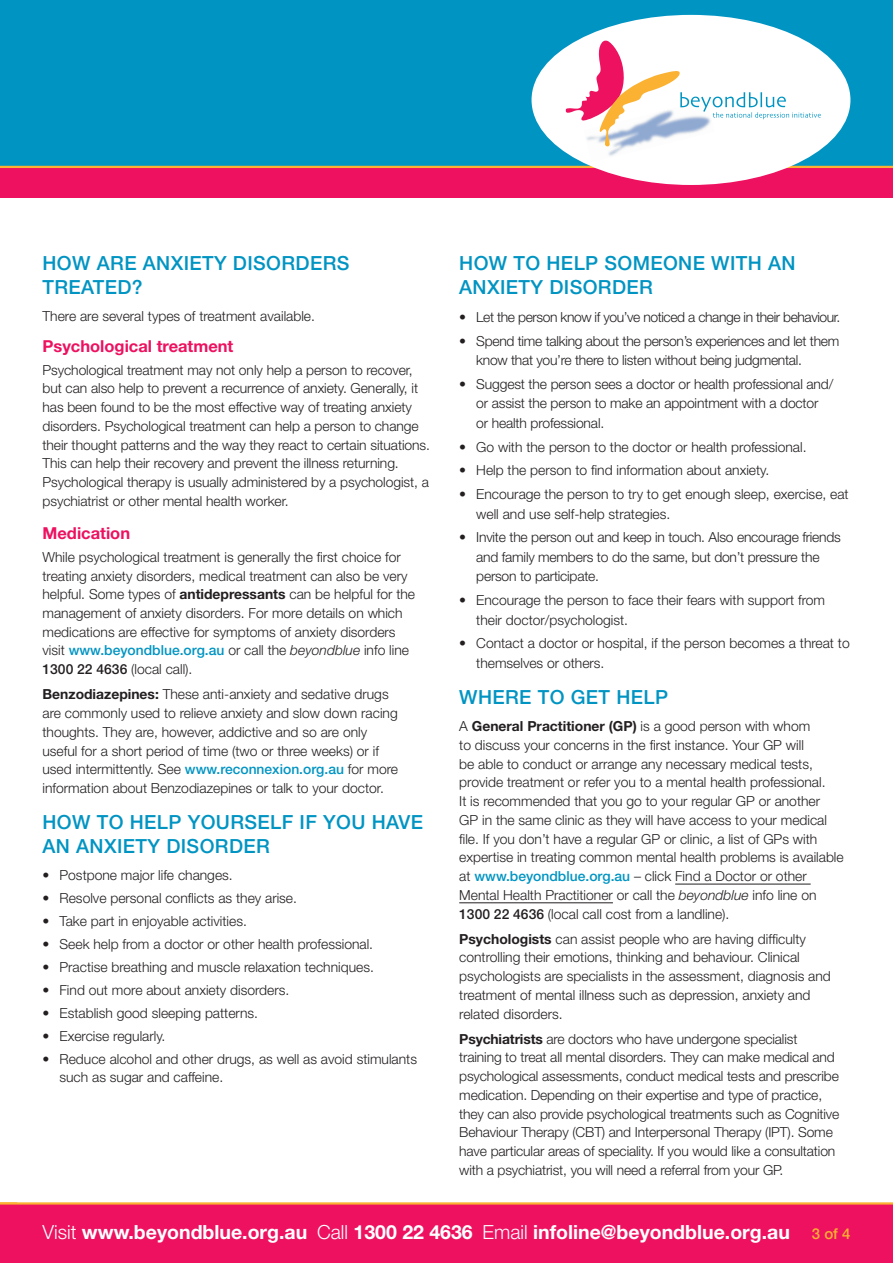
<style>
.page{position:relative;width:893px;height:1263px;background:#fff}
.page>*{position:absolute;margin:0;border:0;box-sizing:border-box;transform-origin:0 0}
.t1{font:500 19.5px/23.4px "Helvetica Neue";letter-spacing:.02em;color:#0094c3}
.t2{font:700 19.5px "Helvetica Neue";color:#fff}
.t3{font:700 16.5px "Helvetica Neue";color:#ed1160}
.t4{font:300 13.8px/18.8px "Helvetica Neue";color:#231f20}
.t5{font:300 13.8px/19.5px "Helvetica Neue";letter-spacing:-.02em;color:#231f20}
.t6{font:300 13.8px "Helvetica Neue";letter-spacing:-.03em;color:#231f20}
.s1{font-weight:700}
.s2{font-weight:500;color:#0094c3}
.s3{font-style:italic}
.s4{font-weight:500}
.s5{font-weight:300}
.s6{font-weight:500;font-size:15px;color:#fbb131}
</style>
<div class="page">
<div style="left:0;top:0;width:893px;height:167px;background:#0094c3"></div>
<div style="left:0;top:167px;width:893px;height:31px;background:#ed1160"></div>
<hr style="left:0;top:166px;width:893px;height:2px;background:#fbb131">
<div style="left:531px;top:15px;width:319px;height:170px;background:#fff;border-radius:50%"></div>
<img style="left:608px;top:147px;width:18px;height:9px">
<svg style="left:566px;top:40px;width:255px;height:107px"></svg>
<div style="left:0;top:1203px;width:893px;height:60px;background:#ed1160"></div>
<hr style="left:0;top:1202px;width:893px;height:2px;background:#fbb131">
<hr style="left:675px;top:884px;width:136px;height:1px;background:#231f20">
<hr style="left:459px;top:902px;width:154px;height:1px;background:#231f20">
<h1 class="t1" style="left:43px;top:251px;width:307px">HOW ARE ANXIETY DISORDERS<br>TREATE</h1>
<h1 class="t1" style="left:117px;top:275px;width:27px">D?</h1>
<p class="t4" style="left:43px;top:306px;width:274px">There are several types of treatment available.</p>
<p class="t3" style="left:43px;top:336px;width:192px">Psychological treatment</p>
<p class="t4" style="left:43px;top:360px;width:389px">Psychological treatment may not only help a person to recover, but can also help to prevent a recurrence of anxiety. Generally, it has been found to be the most effective way of treating anxiety disorders. Psychological treatment can help a person to change their thought patterns and the way they react to certain situations.<br>This can help their recovery and prevent the illness returning.<br>Psychological therapy is usually administered by a psychologist, a psychiatrist or other mental health worker.</p>
<p class="t3" style="left:43px;top:523px;width:89px">Medication</p>
<p class="t4" style="left:43px;top:547px;width:374px">While psychological treatment is generally the first choice for treating anxiety disorders, medical treatment can also be very helpful. Some types of <span class="s1">antidepressants</span> can be helpful for the management of anxiety disorders. For more details on which medications are effective for symptoms of anxiety disorders visit <span class="s2">www.beyondblue.org.au</span> or call the <span class="s3">beyondblue</span> info line <span class="s4">1300 22 4636</span> (local call).</p>
<p class="t4" style="left:43px;top:685px;width:357px"><span class="s1">Benzodiazepines:</span> These anti-anxiety and sedative drugs are commonly used to relieve anxiety and slow down racing thoughts. They are, however, addictive and so are only useful for a short period of time (two or three weeks) or if used intermittently. See <span class="s2">www.reconnexion.org.au</span> for more information about Benzodiazepines or talk to your doctor.</p>
<h1 class="t1" style="left:43px;top:810px;width:380px">HOW TO HELP YOURSELF IF YOU HAVE<br>AN ANXIETY DISORDER</h1>
<p class="t4" style="left:43px;top:865px;width:192px">• Postpone major life changes.</p>
<p class="t4" style="left:43px;top:888px;width:256px">• Resolve personal conflicts as they arise.</p>
<p class="t4" style="left:43px;top:911px;width:206px">• Take part in enjoyable activities.</p>
<p class="t4" style="left:43px;top:934px;width:332px">• Seek help from a doctor or other health professional.</p>
<p class="t4" style="left:43px;top:957px;width:333px">• Practise breathing and muscle relaxation techniques.</p>
<p class="t4" style="left:43px;top:980px;width:248px">• Find out more about anxiety disorders.</p>
<p class="t4" style="left:43px;top:1003px;width:217px">• Establish good sleeping patterns.</p>
<p class="t4" style="left:43px;top:1026px;width:124px">• Exercise regularly.</p>
<p class="t4" style="left:60px;top:1049px;width:359px;text-indent:-17px">• Reduce alcohol and other drugs, as well as avoid stimulants such as sugar and caffeine.</p>
<h1 class="t1" style="left:459px;top:251px;width:338px">HOW TO HELP SOMEONE WITH AN<br>ANXIETY DISORDER</h1>
<p class="t6" style="left:459px;top:308px;width:383px">• Let the person know if you’ve noticed a change in their behaviour.</p>
<p class="t5" style="left:476px;top:331px;width:365px;text-indent:-17px">• Spend time talking about the person’s experiences and let them know that you’re there to listen without being judgmental.</p>
<p class="t4" style="left:476px;top:374px;width:359px;line-height:19.5px;text-indent:-17px">• Suggest the person sees a doctor or health professional and/ or assist the person to make an appointment with a doctor or health professional.</p>
<p class="t4" style="left:459px;top:437px;width:349px">• Go with the person to the doctor or health professional.</p>
<p class="t4" style="left:459px;top:461px;width:311px">• Help the person to find information about anxiety.</p>
<p class="t4" style="left:476px;top:484px;width:374px;line-height:19.5px;text-indent:-17px">• Encourage the person to try to get enough sleep, exercise, eat well and use self-help strategies.</p>
<p class="t4" style="left:476px;top:527px;width:366px;line-height:19.5px;text-indent:-17px">• Invite the person out and keep in touch. Also encourage friends and family members to do the same, but don’t pressure the person to participate.</p>
<p class="t4" style="left:476px;top:590px;width:350px;line-height:19.5px;text-indent:-17px">• Encourage the person to face their fears with support from their doctor/psychologist.</p>
<p class="t4" style="left:476px;top:633px;width:375px;line-height:19.5px;text-indent:-17px">• Contact a doctor or hospital, if the person becomes a threat to themselves or others.</p>
<h1 class="t1" style="left:459px;top:685px;width:210px">WHERE TO GET HELP</h1>
<p class="t4" style="left:459px;top:717px;width:386px">A <span class="s1">General Practitioner (GP)</span> is a good person with whom<br>to discuss your concerns in the first instance. Your GP will<br>be able to conduct or arrange any necessary medical tests, provide treatment or refer you to a mental health professional.<br>It is recommended that you go to your regular GP or another<br>GP in the same clinic as they will have access to your medical file. If you don’t have a regular GP or clinic, a list of GPs with expertise in treating common mental health problems is available at <span class="s2">www.beyondblue.org.au</span> – click Find a Doctor or other Mental Health Practitioner or call the <span class="s3">beyondblue</span> info line on <span class="s4">1300 22 4636</span> (local call cost from a landline).</p>
<p class="t4" style="left:459px;top:929px;width:373px"><span class="s1">Psychologists</span> can assist people who are having difficulty controlling their emotions, thinking and behaviour. Clinical psychologists are specialists in the assessment, diagnosis and treatment of mental illness such as depression, anxiety and related disorders.</p>
<p class="t4" style="left:459px;top:1029px;width:382px"><span class="s1">Psychiatrists</span> are doctors who have undergone specialist training to treat all mental disorders. They can make medical and psychological assessments, conduct medical tests and prescribe medication. Depending on their expertise and type of practice, they can also provide psychological treatments such as Cognitive Behaviour Therapy (CBT) and Interpersonal Therapy (IPT). Some have particular areas of speciality. If you would like a consultation with a psychiatrist, you will need a referral from your GP.</p>
<h1 class="t2" style="left:43px;top:1220px;width:809px"><span class="s5">Visit</span> www.beyondblue.org.au <span class="s5">Call</span> 1300 22 4636 <span class="s5">Email</span> infoline@beyondblue.org.au <span class="s6">3 of 4</span></h1>
</div>
